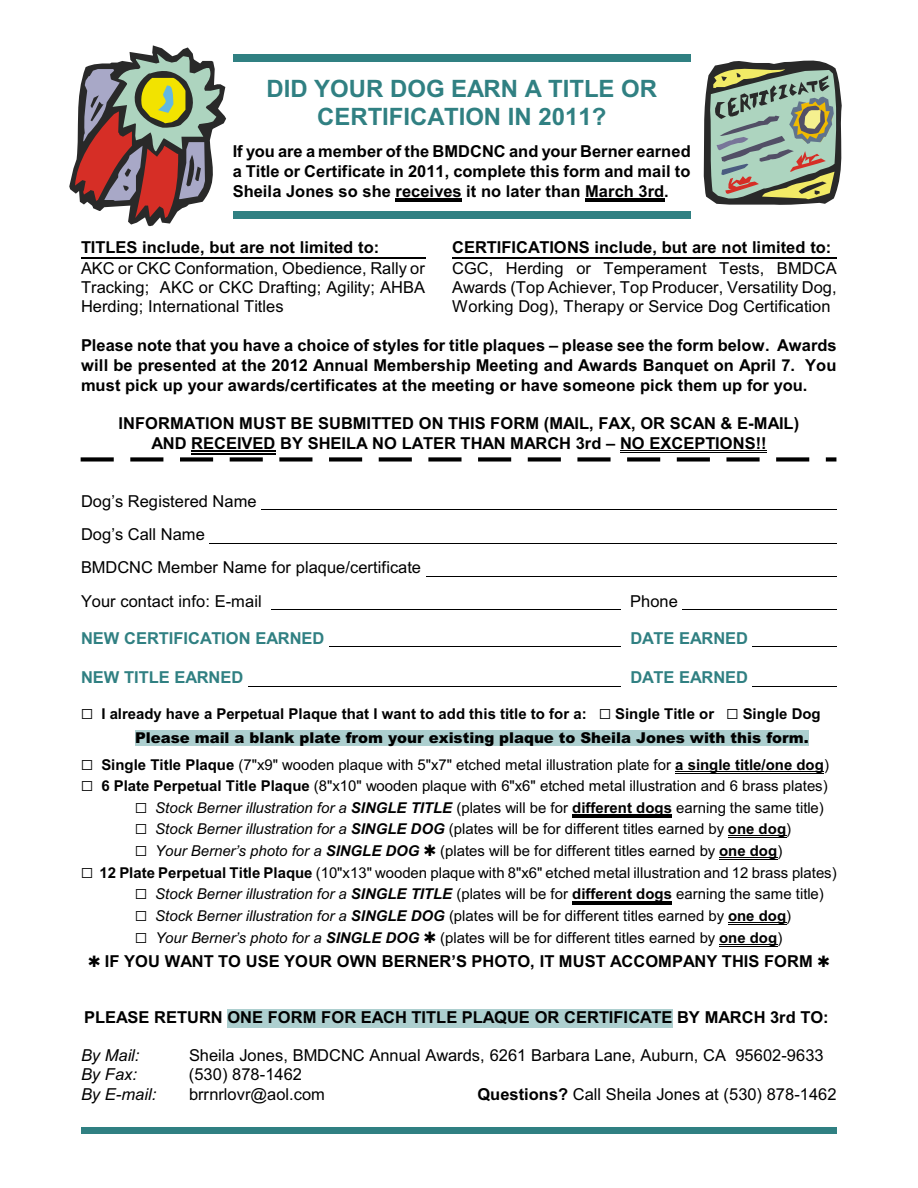
<style>
.page{position:relative;width:918px;height:1188px;background:#fff}
.page>*{position:absolute;margin:0;border:0;box-sizing:border-box;transform-origin:0 0}
.t1{font:700 24px/28.2px "Arial";color:#308082;text-align:center}
.t2{font:700 16.5px/19.8px "Arial";color:#000;text-align:justify}
.t3{font:16.5px/19px "Arial";color:#000;text-align:justify}
.t4{font:700 16.5px "Arial";color:#308082}
.t5{font:italic 16.5px "Arial";color:#000}
.t6{font:15px/21.6px "Arial";color:#000}
.t7{font:italic 900 15px/27.3px "Arial";color:#000}
.t8{font:700 15px "Arial";color:#000}
.t9{font:italic 15px "Arial";color:#000}
.s1{font-weight:700;font-style:normal}
.s2{font-weight:400;font-style:normal}
.s3{font-weight:700}
.s4{font-style:italic}
.s5{font-weight:700;font-style:italic}
</style>
<div class="page">
<svg style="left:69px;top:45px;width:157px;height:181px"></svg>
<svg style="left:703px;top:60px;width:139px;height:145px;background:#8f9c87"></svg>
<hr style="left:396px;top:198px;width:66px;height:1px;background:#000">
<hr style="left:396px;top:201px;width:66px;height:1px;background:#000">
<hr style="left:586px;top:198px;width:79px;height:1px;background:#000">
<hr style="left:586px;top:201px;width:79px;height:1px;background:#000">
<hr style="left:191px;top:451px;width:85px;height:1px;background:#000">
<hr style="left:191px;top:453px;width:85px;height:1px;background:#000">
<hr style="left:620px;top:450px;width:146px;height:1px;background:#000">
<hr style="left:620px;top:452px;width:146px;height:1px;background:#000">
<hr style="left:262px;top:509px;width:575px;height:1px;background:#000">
<hr style="left:210px;top:543px;width:627px;height:1px;background:#000">
<hr style="left:426px;top:576px;width:411px;height:1px;background:#000">
<hr style="left:271px;top:609px;width:350px;height:1px;background:#000">
<hr style="left:683px;top:609px;width:154px;height:1px;background:#000">
<hr style="left:329px;top:646px;width:292px;height:1px;background:#000">
<hr style="left:753px;top:646px;width:84px;height:1px;background:#000">
<hr style="left:248px;top:686px;width:373px;height:1px;background:#000">
<hr style="left:753px;top:686px;width:84px;height:1px;background:#000">
<div style="left:135px;top:731px;width:674px;height:14px;background:#adcfcf"></div>
<hr style="left:135px;top:745px;width:674px;height:1px;background:#adcfcf">
<hr style="left:675px;top:771px;width:149px;height:1px;background:#000">
<hr style="left:675px;top:773px;width:149px;height:1px;background:#000">
<hr style="left:572px;top:814px;width:100px;height:1px;background:#000">
<hr style="left:572px;top:816px;width:100px;height:2px;background:#000">
<hr style="left:728px;top:835px;width:58px;height:1px;background:#000">
<hr style="left:728px;top:837px;width:58px;height:1px;background:#000">
<hr style="left:719px;top:857px;width:59px;height:1px;background:#000">
<hr style="left:719px;top:859px;width:59px;height:1px;background:#000">
<hr style="left:572px;top:901px;width:100px;height:1px;background:#000">
<hr style="left:572px;top:903px;width:100px;height:1px;background:#000">
<hr style="left:728px;top:922px;width:58px;height:1px;background:#000">
<hr style="left:728px;top:924px;width:58px;height:1px;background:#000">
<hr style="left:719px;top:944px;width:59px;height:1px;background:#000">
<hr style="left:719px;top:946px;width:59px;height:1px;background:#000">
<div style="left:227px;top:1009px;width:445px;height:17px;background:#adcfcf"></div>
<hr style="left:227px;top:1027px;width:445px;height:1px;background:#adcfcf">
<div style="left:233px;top:54px;width:458px;height:7px;background:#308082"></div>
<div style="left:233px;top:211px;width:458px;height:7px;background:#308082"></div>
<hr style="left:81px;top:257px;width:344px;height:1px;background:#000">
<hr style="left:452px;top:257px;width:385px;height:1px;background:#000">
<svg style="left:81px;top:457px;width:755px;height:5px"></svg>
<div style="left:81px;top:1128px;width:756px;height:6px;background:#308082"></div>
<h1 class="t1" style="left:266px;top:76px;width:392px">DID YOUR DOG EARN A TITLE OR<br>CERTIFICATION IN 2011?</h1>
<p class="t2" style="left:233px;top:143px;width:459px">If you are a member of the BMDCNC and your Berner earned a Title or Certificate in 2011, complete this form and mail to Sheila Jones so she receives it no later than March 3rd.</p>
<p class="t2" style="left:81px;top:239px;width:300px">TITLES include, but are not limited to:</p>
<p class="t3" style="left:81px;top:260px;width:346px">AKC or CKC Conformation, Obedience, Rally or Tracking; AKC or CKC Drafting; Agility; AHBA Herding; International Titles</p>
<p class="t2" style="left:452px;top:239px;width:381px">CERTIFICATIONS include, but are not limited to:</p>
<p class="t3" style="left:452px;top:260px;width:386px">CGC, Herding or Temperament Tests, BMDCA Awards (Top Achiever, Top Producer, Versatility Dog, Working Dog), Therapy or Service Dog Certification</p>
<p class="t2" style="left:81px;top:337px;width:757px">Please note that you have a choice of styles for title plaques – please see the form below. Awards will be presented at the 2012 Annual Membership Meeting and Awards Banquet on April 7. You must pick up your awards/certificates at the meeting or have someone pick them up for you.</p>
<p class="t2" style="left:119px;top:415px;width:682px;text-align:center">INFORMATION MUST BE SUBMITTED ON THIS FORM (MAIL, FAX, OR SCAN &amp; E-MAIL)<br>AND RECEIVED BY SHEILA NO LATER THAN MARCH 3rd – NO EXCEPTIONS!!</p>
<p class="t3" style="left:81px;top:486px;width:342px;line-height:33.3px;text-align:left">Dog’s Registered Name<br>Dog’s Call Name<br>BMDCNC Member Name for plaque/certificate<br>Your contact info: E-mail</p>
<p class="t3" style="left:630px;top:593px;width:49px">Phone</p>
<p class="t4" style="left:81px;top:631px;width:245px">NEW CERTIFICATION EARNED</p>
<p class="t4" style="left:630px;top:631px;width:119px">DATE EARNED</p>
<p class="t4" style="left:81px;top:671px;width:164px">NEW TITLE EARNED</p>
<p class="t4" style="left:630px;top:671px;width:119px">DATE EARNED</p>
<p class="t8" style="left:101px;top:708px;width:487px">I already have a Perpetual Plaque that I want to add this title to for a:</p>
<p class="t8" style="left:615px;top:708px;width:100px">Single Title or</p>
<p class="t8" style="left:743px;top:708px;width:80px">Single Dog</p>
<p class="t7" style="left:101px;top:725px;width:729px;text-indent:34px">Please mail a blank plate from your existing plaque to Sheila Jones with this form.<br><span class="s1">Single Title Plaque</span> <span class="s2">(7"x9" wooden plaque with 5"x7" etched metal illustration plate for</span> <span class="s1">a single title/one dog</span><span class="s2">)</span></p>
<p class="t6" style="left:155px;top:777px;width:674px;text-indent:-54px"><span class="s3">6 Plate Perpetual Title Plaque</span> (8"x10" wooden plaque with 6"x6" etched metal illustration and 6 brass plates)<br><span class="s4">Stock Berner illustration for a</span> <span class="s5">SINGLE TITLE</span> (plates will be for <span class="s3">different dogs</span> earning the same title)<br><span class="s4">Stock Berner illustration for a</span> <span class="s5">SINGLE DOG</span> (plates will be for different titles earned by <span class="s3">one dog</span>)<br><span class="s4">Your Berner’s photo for a</span> <span class="s5">SINGLE DOG</span></p>
<p class="t6" style="left:440px;top:842px;width:344px">(plates will be for different titles earned by <span class="s3">one dog</span>)</p>
<p class="t6" style="left:100px;top:863px;width:739px"><span class="s3">12 Plate Perpetual Title Plaque</span> (10"x13" wooden plaque with 8"x6" etched metal illustration and 12 brass plates)</p>
<p class="t6" style="left:155px;top:885px;width:670px"><span class="s4">Stock Berner illustration for a</span> <span class="s5">SINGLE TITLE</span> (plates will be for <span class="s3">different dogs</span> earning the same title)</p>
<p class="t6" style="left:155px;top:906px;width:638px"><span class="s4">Stock Berner illustration for a</span> <span class="s5">SINGLE DOG</span> (plates will be for different titles earned by <span class="s3">one dog</span>)</p>
<p class="t9" style="left:155px;top:932px;width:266px">Your Berner’s photo for a <span class="s3">SINGLE DOG</span></p>
<p class="t6" style="left:440px;top:929px;width:344px">(plates will be for different titles earned by <span class="s3">one dog</span>)</p>
<p class="t2" style="left:105px;top:952px;width:710px">IF YOU WANT TO USE YOUR OWN BERNER’S PHOTO, IT MUST ACCOMPANY THIS FORM</p>
<p class="t2" style="left:84px;top:1008px;width:746px">PLEASE RETURN ONE FORM FOR EACH TITLE PLAQUE OR CERTIFICATE BY MARCH 3rd TO:</p>
<p class="t5" style="left:81px;top:1049px;width:60px">By Mail:</p>
<p class="t3" style="left:189px;top:1047px;width:636px">Sheila Jones, BMDCNC Annual Awards, 6261 Barbara Lane, Auburn, CA 95602-9633</p>
<p class="t5" style="left:81px;top:1068px;width:57px">By Fax:</p>
<p class="t3" style="left:189px;top:1066px;width:115px">(530) 878-1462</p>
<p class="t5" style="left:81px;top:1088px;width:77px">By E-mail:</p>
<p class="t3" style="left:189px;top:1086px;width:138px">brrnrlovr@aol.com</p>
<p class="t3" style="left:477px;top:1086px;width:361px"><span class="s3">Questions?</span> Call Sheila Jones at (530) 878-1462</p>
</div>
